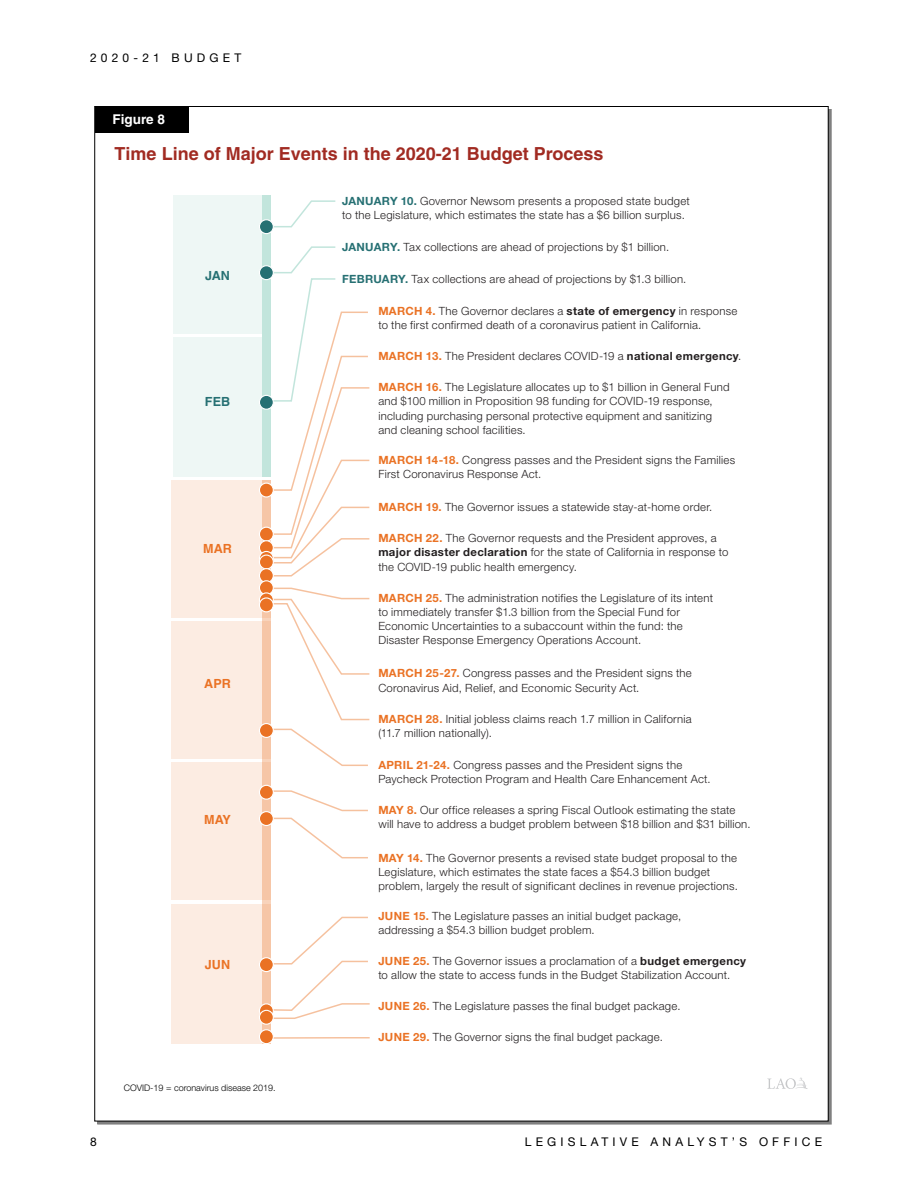
<style>
.page{position:relative;width:918px;height:1188px;background:#fff}
.page>*{position:absolute;margin:0;border:0;box-sizing:border-box;transform-origin:0 0}
.t1{font:700 18px "Helvetica";color:#a12b22}
.t2{font:700 13.5px "Helvetica";color:#fff}
.t3{font:700 12.6px "Helvetica";color:#ea7224}
.t4{font:700 12.6px "Helvetica";color:#267073}
.t5{font:12px "Helvetica Neue LT";letter-spacing:.35em;color:#000}
.t6{font:300 11.4px/14.2px "Helvetica Neue LT";letter-spacing:.02em;color:#231f20}
.t7{font:300 9px "Helvetica Neue LT";color:#000}
.s1{font-weight:700;color:#267073}
.s2{font-weight:700;color:#ea7224}
.s3{font-weight:700}
</style>
<div class="page">
<div style="left:95px;top:106px;width:94px;height:27px;background:#000"></div>
<div style="left:173px;top:195px;width:94px;height:139px;background:#eef7f5"></div>
<div style="left:173px;top:337px;width:94px;height:139px;background:#eef7f5"></div>
<div style="left:172px;top:480px;width:99px;height:138px;background:#fcece2"></div>
<div style="left:172px;top:621px;width:99px;height:138px;background:#fcece2"></div>
<div style="left:172px;top:762px;width:99px;height:138px;background:#fcece2"></div>
<div style="left:172px;top:904px;width:99px;height:140px;background:#fcece2"></div>
<svg style="left:271px;top:200px;width:65px;height:28px"></svg>
<svg style="left:274px;top:1037px;width:96px;height:2px"></svg>
<svg style="left:274px;top:588px;width:95px;height:132px"></svg>
<svg style="left:274px;top:729px;width:94px;height:37px"></svg>
<svg style="left:274px;top:790px;width:94px;height:21px"></svg>
<svg style="left:274px;top:818px;width:94px;height:40px"></svg>
<svg style="left:271px;top:917px;width:99px;height:102px"></svg>
<div style="left:262px;top:195px;width:9px;height:281px;background:#c2e5dc"></div>
<div style="left:262px;top:480px;width:9px;height:564px;background:#f6c6a7"></div>
<svg style="left:268px;top:246px;width:101px;height:331px"></svg>
<div style="left:259px;top:220px;width:14px;height:14px;background:#267073;border-radius:50%"></div>
<div style="left:259px;top:219px;width:15px;height:15px;border:1px solid #fff;border-radius:50%"></div>
<div style="left:259px;top:266px;width:14px;height:14px;background:#267073;border-radius:50%"></div>
<div style="left:259px;top:265px;width:15px;height:15px;border:1px solid #fff;border-radius:50%"></div>
<div style="left:259px;top:395px;width:14px;height:14px;background:#267073;border-radius:50%"></div>
<div style="left:259px;top:395px;width:15px;height:15px;border:1px solid #fff;border-radius:50%"></div>
<div style="left:259px;top:527px;width:14px;height:14px;background:#ea7224;border-radius:50%"></div>
<div style="left:259px;top:527px;width:15px;height:15px;border:1px solid #fff;border-radius:50%"></div>
<div style="left:259px;top:483px;width:14px;height:14px;background:#ea7224;border-radius:50%"></div>
<div style="left:259px;top:483px;width:15px;height:15px;border:1px solid #fff;border-radius:50%"></div>
<div style="left:259px;top:541px;width:14px;height:14px;background:#ea7224;border-radius:50%"></div>
<div style="left:259px;top:540px;width:15px;height:15px;border:1px solid #fff;border-radius:50%"></div>
<svg style="left:259px;top:551px;width:14px;height:14px"></svg>
<div style="left:259px;top:551px;width:15px;height:15px;border:1px solid #fff;border-radius:50%"></div>
<div style="left:259px;top:555px;width:14px;height:14px;background:#ea7224;border-radius:50%"></div>
<div style="left:259px;top:555px;width:15px;height:15px;border:1px solid #fff;border-radius:50%"></div>
<div style="left:259px;top:569px;width:14px;height:14px;background:#ea7224;border-radius:50%"></div>
<div style="left:259px;top:568px;width:15px;height:15px;border:1px solid #fff;border-radius:50%"></div>
<div style="left:259px;top:581px;width:14px;height:14px;background:#ea7224;border-radius:50%"></div>
<div style="left:259px;top:580px;width:15px;height:15px;border:1px solid #fff;border-radius:50%"></div>
<svg style="left:259px;top:593px;width:14px;height:14px"></svg>
<div style="left:259px;top:592px;width:15px;height:15px;border:1px solid #fff;border-radius:50%"></div>
<div style="left:259px;top:598px;width:14px;height:14px;background:#ea7224;border-radius:50%"></div>
<div style="left:259px;top:597px;width:15px;height:15px;border:1px solid #fff;border-radius:50%"></div>
<div style="left:259px;top:724px;width:14px;height:13px;background:#ea7224;border-radius:50%"></div>
<div style="left:259px;top:723px;width:15px;height:15px;border:1px solid #fff;border-radius:50%"></div>
<div style="left:259px;top:785px;width:14px;height:14px;background:#ea7224;border-radius:50%"></div>
<div style="left:259px;top:785px;width:15px;height:15px;border:1px solid #fff;border-radius:50%"></div>
<div style="left:259px;top:812px;width:14px;height:14px;background:#ea7224;border-radius:50%"></div>
<div style="left:259px;top:811px;width:15px;height:15px;border:1px solid #fff;border-radius:50%"></div>
<div style="left:259px;top:958px;width:14px;height:14px;background:#ea7224;border-radius:50%"></div>
<div style="left:259px;top:957px;width:15px;height:15px;border:1px solid #fff;border-radius:50%"></div>
<svg style="left:259px;top:1004px;width:14px;height:14px"></svg>
<div style="left:259px;top:1003px;width:15px;height:15px;border:1px solid #fff;border-radius:50%"></div>
<div style="left:259px;top:1010px;width:14px;height:14px;background:#ea7224;border-radius:50%"></div>
<div style="left:259px;top:1010px;width:15px;height:15px;border:1px solid #fff;border-radius:50%"></div>
<div style="left:259px;top:1030px;width:14px;height:14px;background:#ea7224;border-radius:50%"></div>
<div style="left:259px;top:1029px;width:15px;height:15px;border:1px solid #fff;border-radius:50%"></div>
<svg style="left:767px;top:1078px;width:41px;height:11px"></svg>
<p class="t5" style="left:90px;top:50px;width:153px">2020-21 BUDGET</p>
<p class="t2" style="left:113px;top:111px;width:54px">Figure 8</p>
<h1 class="t1" style="left:115px;top:143px;width:490px">Time Line of Major Events in the 2020‑21 Budget Process</h1>
<p class="t4" style="left:205px;top:267px;width:26px">JAN</p>
<p class="t4" style="left:205px;top:394px;width:27px">FEB</p>
<p class="t3" style="left:203px;top:541px;width:30px">MAR</p>
<p class="t3" style="left:204px;top:676px;width:28px">APR</p>
<p class="t3" style="left:204px;top:812px;width:28px">MAY</p>
<p class="t3" style="left:205px;top:957px;width:27px">JUN</p>
<p class="t5" style="left:90px;top:1134px;width:8px">8</p>
<p class="t7" style="left:124px;top:1083px;width:153px">COVID-19 = coronavirus disease 2019.</p>
<p class="t6" style="left:342px;top:193px;width:349px"><span class="s1">JANUARY 10.</span> Governor Newsom presents a proposed state budget to the Legislature, which estimates the state has a $6 billion surplus.</p>
<p class="t6" style="left:342px;top:239px;width:329px"><span class="s1">JANUARY.</span> Tax collections are ahead of projections by $1 billion.</p>
<p class="t6" style="left:342px;top:271px;width:346px"><span class="s1">FEBRUARY.</span> Tax collections are ahead of projections by $1.3 billion.</p>
<p class="t6" style="left:378px;top:304px;width:360px"><span class="s2">MARCH 4.</span> The Governor declares a <span class="s3">state of emergency</span> in response to the first confirmed death of a coronavirus patient in California.</p>
<p class="t6" style="left:378px;top:349px;width:365px"><span class="s2">MARCH 13.</span> The President declares COVID-19 a <span class="s3">national emergency</span>.</p>
<p class="t6" style="left:378px;top:380px;width:353px"><span class="s2">MARCH 16.</span> The Legislature allocates up to $1 billion in General Fund and $100 million in Proposition 98 funding for COVID-19 response, including purchasing personal protective equipment and sanitizing and cleaning school facilities.</p>
<p class="t6" style="left:378px;top:453px;width:358px"><span class="s2">MARCH 14-18.</span> Congress passes and the President signs the Families<br>First Coronavirus Response Act.</p>
<p class="t6" style="left:378px;top:499px;width:336px"><span class="s2">MARCH 19.</span> The Governor issues a statewide stay-at-home order.</p>
<p class="t6" style="left:378px;top:531px;width:352px"><span class="s2">MARCH 22.</span> The Governor requests and the President approves, a <span class="s3">major disaster declaration</span> for the state of California in response to the COVID-19 public health emergency.</p>
<p class="t6" style="left:378px;top:590px;width:336px"><span class="s2">MARCH 25.</span> The administration notifies the Legislature of its intent to immediately transfer $1.3 billion from the Special Fund for Economic Uncertainties to a subaccount within the fund: the Disaster Response Emergency Operations Account.</p>
<p class="t6" style="left:378px;top:666px;width:315px"><span class="s2">MARCH 25-27.</span> Congress passes and the President signs the<br>Coronavirus Aid, Relief, and Economic Security Act.</p>
<p class="t6" style="left:378px;top:712px;width:315px"><span class="s2">MARCH 28.</span> Initial jobless claims reach 1.7 million in California (11.7 million nationally).</p>
<p class="t6" style="left:378px;top:757px;width:334px"><span class="s2">APRIL 21-24.</span> Congress passes and the President signs the<br>Paycheck Protection Program and Health Care Enhancement Act.</p>
<p class="t6" style="left:378px;top:802px;width:374px"><span class="s2">MAY 8.</span> Our office releases a spring Fiscal Outlook estimating the state will have to address a budget problem between $18 billion and $31 billion.</p>
<p class="t6" style="left:378px;top:850px;width:361px"><span class="s2">MAY 14.</span> The Governor presents a revised state budget proposal to the<br>Legislature, which estimates the state faces a $54.3 billion budget problem, largely the result of significant declines in revenue projections.</p>
<p class="t6" style="left:378px;top:909px;width:304px"><span class="s2">JUNE 15.</span> The Legislature passes an initial budget package, addressing a $54.3 billion budget problem.</p>
<p class="t6" style="left:378px;top:953px;width:369px"><span class="s2">JUNE 25.</span> The Governor issues a proclamation of a <span class="s3">budget emergency </span>to allow the state to access funds in the Budget Stabilization Account.</p>
<p class="t6" style="left:378px;top:998px;width:304px"><span class="s2">JUNE 26.</span> The Legislature passes the final budget package.</p>
<p class="t6" style="left:378px;top:1029px;width:286px"><span class="s2">JUNE 29.</span> The Governor signs the final budget package.</p>
<p class="t5" style="left:525px;top:1134px;width:299px">LEGISLATIVE ANALYST’S OFFICE</p>
</div>
